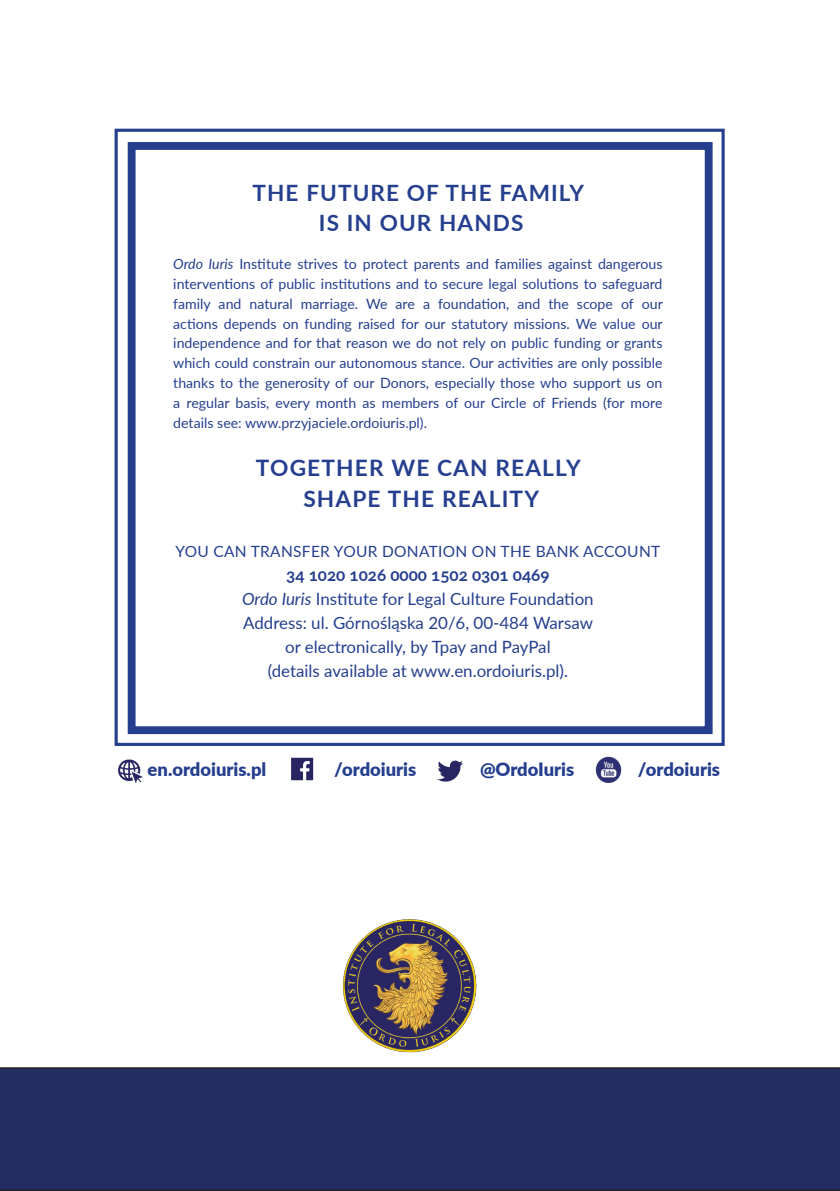
<style>
.page{position:relative;width:840px;height:1191px;background:#fff}
.page>*{position:absolute;margin:0;border:0;box-sizing:border-box;transform-origin:0 0}
.t1{font:700 22.6px "Lato";letter-spacing:.05em;color:#253f8e}
.t2{font:900 18.4px "Lato";color:#253f8e}
.Styl_akapitowy_1{font:700 17px "Lato";color:#253f8e}
.Styl_akapitowy_1-2{font:16.8px "Lato";color:#253f8e}
.t3{font:15.4px "Lato";letter-spacing:.02em;color:#253f8e}
.t4{font:14.2px/19.8px "Lato";color:#253f8e;text-align:justify}
.s1{font-style:italic}
</style>
<div class="page">
<div style="left:114px;top:129px;width:610px;height:617px;border:3px solid #253f8e"></div>
<div style="left:128px;top:142px;width:584px;height:592px;background:#fff;border:8px solid #253f8e"></div>
<div style="left:0;top:1067px;width:839px;height:124px;background:#242c64"></div>
<img style="left:595px;top:756px;width:27px;height:27px">
<img style="left:118px;top:759px;width:25px;height:25px">
<img style="left:291px;top:757px;width:23px;height:24px">
<img style="left:437px;top:760px;width:26px;height:22px">
<img style="left:342px;top:919px;width:135px;height:134px">
<p class="t1" style="left:252px;top:176px;width:333px">THE FUTURE OF THE FAMILY</p>
<p class="t1" style="left:319px;top:206px;width:206px">IS IN OUR HANDS</p>
<p class="t4" style="left:173px;top:253px;width:490px"><span class="s1">Ordo Iuris</span> Institute strives to protect parents and families against dangerous interventions of public institutions and to secure legal solutions to safeguard family and natural marriage. We are a foundation, and the scope of our actions depends on funding raised for our statutory missions. We value our independence and for that reason we do not rely on public funding or grants which could constrain our autonomous stance. Our activities are only possible thanks to the generosity of our Donors, especially those who support us on a regular basis, every month as members of our Circle of Friends (for more details see: www.przyjaciele.ordoiuris.pl).</p>
<p class="t1" style="left:256px;top:451px;width:326px">TOGETHER WE CAN REALLY</p>
<p class="t1" style="left:303px;top:481px;width:237px">SHAPE THE REALITY</p>
<p class="t3" style="left:175px;top:540px;width:486px">YOU CAN TRANSFER YOUR DONATION ON THE BANK ACCOUNT</p>
<p class="Styl_akapitowy_1" style="left:286px;top:562px;width:264px">34 1020 1026 0000 1502 0301 0469</p>
<p class="Styl_akapitowy_1-2" style="left:242px;top:587px;width:353px"><span class="s1">Ordo Iuris</span> Institute for Legal Culture Foundation</p>
<p class="Styl_akapitowy_1-2" style="left:243px;top:611px;width:351px">Address: ul. Górnośląska 20/6, 00-484 Warsaw</p>
<p class="Styl_akapitowy_1-2" style="left:285px;top:635px;width:267px">or electronically, by Tpay and PayPal</p>
<p class="Styl_akapitowy_1-2" style="left:267px;top:659px;width:302px">(details available at www.en.ordoiuris.pl).</p>
<p class="t2" style="left:147px;top:756px;width:120px">en.ordoiuris.pl</p>
<p class="t2" style="left:334px;top:756px;width:84px">/ordoiuris</p>
<p class="t2" style="left:479px;top:756px;width:96px">@OrdoIuris</p>
<p class="t2" style="left:637px;top:756px;width:84px">/ordoiuris</p>
</div>
